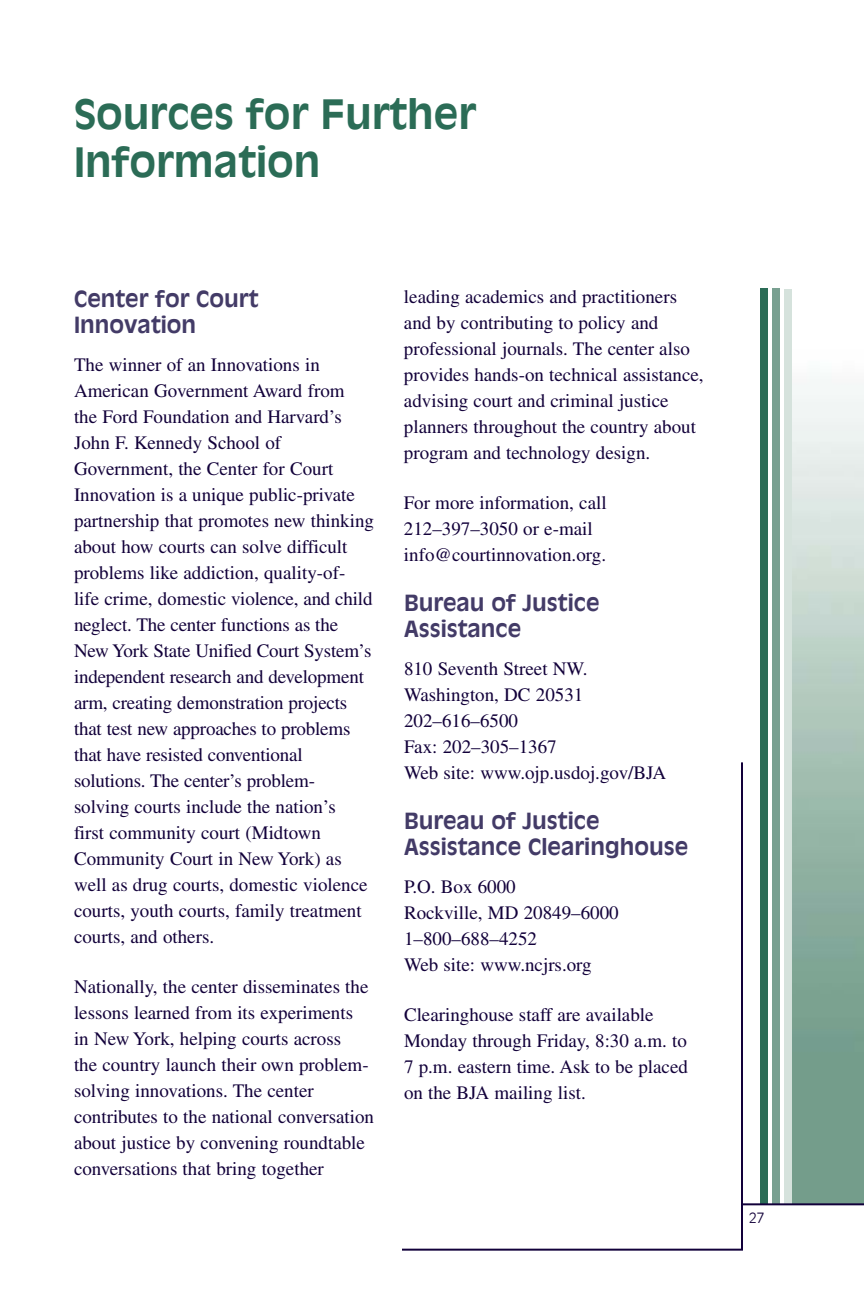
<style>
.page{position:relative;width:864px;height:1296px;background:#fff}
.page>*{position:absolute;margin:0;border:0;box-sizing:border-box;transform-origin:0 0}
.t1{font:700 40px/48px "Antique Olive";color:#2b6c56}
.t2{font:700 22px/26px "Antique Olive";color:#433b67}
.t3{font:19px/26px "Times";color:#12003a}
.t4{font:300 14px "Antique Olive";color:#12003a}
</style>
<div class="page">
<div style="left:761px;top:288px;width:7px;height:916px;background:#2b6c56"></div>
<div style="left:773px;top:288px;width:7px;height:916px;background:#79a091"></div>
<div style="left:785px;top:289px;width:7px;height:915px;background:#d5e2dc"></div>
<svg style="left:402px;top:762px;width:342px;height:489px"></svg>
<hr style="left:742px;top:1203px;width:122px;height:2px;background:#12003a">
<h1 class="t1" style="left:74px;top:92px;width:404px">Sources for Further<br>Information</h1>
<p class="t2" style="left:74px;top:287px;width:186px">Center for Court<br>Innovation</p>
<p class="t3" style="left:74px;top:353px;width:302px">The winner of an Innovations in American Government Award from<br>the Ford Foundation and Harvard’s John F. Kennedy School of Government, the Center for Court Innovation is a unique public-private partnership that promotes new thinking about how courts can solve difficult problems like addiction, quality-of&shy;life crime, domestic violence, and child neglect. The center functions as the New York State Unified Court System’s independent research and development arm, creating demonstration projects that test new approaches to problems that have resisted conventional solutions. The center’s problem&shy;solving courts include the nation’s<br>first community court (Midtown Community Court in New York) as well as drug courts, domestic violence courts, youth courts, family treatment courts, and others.</p>
<p class="t3" style="left:74px;top:975px;width:302px">Nationally, the center disseminates the lessons learned from its experiments<br>in New York, helping courts across<br>the country launch their own problem&shy;solving innovations. The center contributes to the national conversation about justice by convening roundtable conversations that bring together</p>
<p class="t3" style="left:404px;top:286px;width:301px">leading academics and practitioners and by contributing to policy and professional journals. The center also provides hands-on technical assistance, advising court and criminal justice planners throughout the country about program and technology design.</p>
<p class="t3" style="left:404px;top:492px;width:204px">For more information, call<br>212–397–3050 or e-mail info@courtinnovation.org.</p>
<p class="t2" style="left:404px;top:591px;width:197px">Bureau of Justice<br>Assistance</p>
<p class="t3" style="left:404px;top:658px;width:264px">810 Seventh Street NW.<br>Washington, DC 20531<br>202–616–6500<br>Fax: 202–305–1367<br>Web site: www.ojp.usdoj.gov/BJA</p>
<p class="t2" style="left:404px;top:809px;width:286px">Bureau of Justice<br>Assistance Clearinghouse</p>
<p class="t3" style="left:404px;top:876px;width:216px">P.O. Box 6000<br>Rockville, MD 20849–6000<br>1–800–688–4252<br>Web site: www.ncjrs.org</p>
<p class="t3" style="left:404px;top:1004px;width:286px">Clearinghouse staff are available<br>Monday through Friday, 8:30 a.m. to<br>7 p.m. eastern time. Ask to be placed on the BJA mailing list.</p>
<p class="t4" style="left:749px;top:1212px;width:17px">27</p>
</div>
